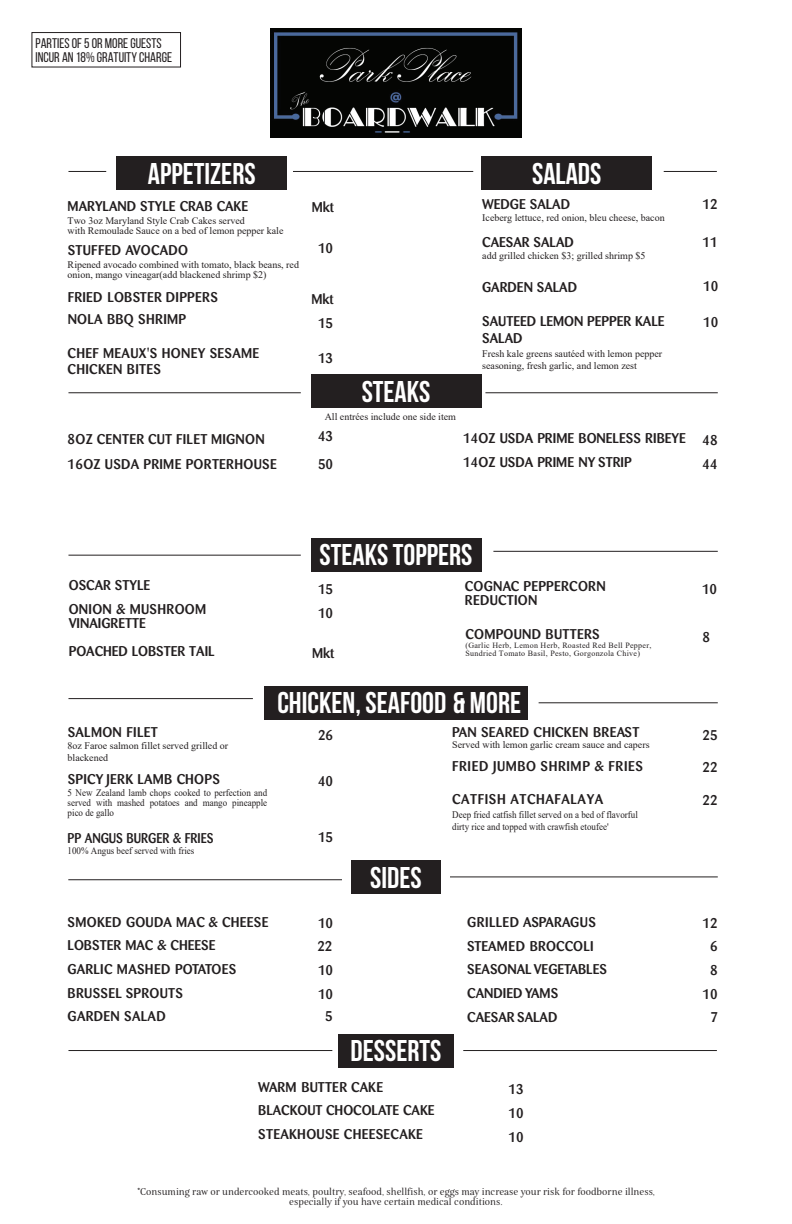
<style>
.page{position:relative;width:792px;height:1224px;background:#fff}
.page>*{position:absolute;margin:0;border:0;box-sizing:border-box;transform-origin:0 0}
.t1{font:700 30px "Bebas Neue";color:#fff}
.t2{font:500 14px/23.7px "Barmeno";letter-spacing:.02em;color:#231f20}
.t3{font:500 14px/23.6px "Barmeno";color:#231f20}
.t4{font:14px/14px "Bebas Neue";color:#231f20}
.t5{font:500 14px "Barmeno";letter-spacing:.04em;color:#231f20}
.t6{font:500 14px "Barmeno";color:#231f20;scale:.9 1}
.t7{font:10px/12px "Times New Roman";color:#231f20}
.t8{font:10px/10px "Times New Roman";color:#231f20;scale:.9 1}
.t9{font:10px/10px "Belda Nor Reg";color:#231f20;text-align:center}
.t10{font:10px "Times New Roman";color:#231f20;scale:.9 1}
.t11{font:8px/7.9px "Times New Roman";letter-spacing:.035em;color:#231f20}
.s1{font-style:inherit}
</style>
<div class="page">
<div style="left:117px;top:157px;width:170px;height:33px;background:#231f20"></div>
<div style="left:482px;top:157px;width:170px;height:33px;background:#231f20"></div>
<div style="left:311px;top:374px;width:170px;height:33px;background:#231f20"></div>
<div style="left:311px;top:538px;width:170px;height:34px;background:#231f20"></div>
<div style="left:264px;top:686px;width:264px;height:33px;background:#231f20"></div>
<div style="left:351px;top:860px;width:90px;height:34px;background:#231f20"></div>
<div style="left:338px;top:1034px;width:116px;height:33px;background:#231f20"></div>
<img style="left:270px;top:29px;width:252px;height:109px">
<div style="left:31px;top:32px;width:150px;height:36px;border:1px solid #231f20"></div>
<hr style="left:68px;top:392px;width:233px;height:1px;background:#231f20">
<hr style="left:485px;top:392px;width:233px;height:1px;background:#231f20">
<hr style="left:493px;top:551px;width:225px;height:1px;background:#231f20">
<hr style="left:68px;top:555px;width:233px;height:1px;background:#231f20">
<hr style="left:68px;top:698px;width:185px;height:1px;background:#231f20">
<hr style="left:539px;top:702px;width:179px;height:1px;background:#231f20">
<hr style="left:450px;top:876px;width:268px;height:1px;background:#231f20">
<hr style="left:68px;top:879px;width:274px;height:1px;background:#231f20">
<hr style="left:68px;top:1050px;width:264px;height:1px;background:#231f20">
<hr style="left:463px;top:1050px;width:254px;height:1px;background:#231f20">
<hr style="left:68px;top:171px;width:38px;height:1px;background:#231f20">
<hr style="left:293px;top:171px;width:180px;height:1px;background:#231f20">
<hr style="left:664px;top:171px;width:53px;height:1px;background:#231f20">
<h2 class="t4" style="left:36px;top:36px;width:138px">PARTIES OF 5 OR MORE GUESTS<br>INCUR AN 18% GRATUITY CHARGE</h2>
<h1 class="t1" style="left:148px;top:157px;width:109px">APPETIZERS</h1>
<h1 class="t1" style="left:532px;top:157px;width:71px">SALADS</h1>
<h2 class="t3" style="left:68px;top:195px;width:182px">MARYLAND STYLE CRAB CAKE</h2>
<p class="t7" style="left:68px;top:215px;width:217px;line-height:10.5px">Two 3oz Maryland Style Crab Cakes served<br>with Remoulade Sauce on a bed of lemon pepper kale</p>
<h2 class="t2" style="left:68px;top:239px;width:122px">STUFFED AVOCADO</h2>
<p class="t7" style="left:68px;top:259px;width:233px;line-height:10px">Ripened avocado combined with tomato, black beans, red onion, mango vineagar(add blackened shrimp $2<span class="s1">)</span></p>
<h2 class="t2" style="left:68px;top:286px;width:152px;line-height:21.9px">FRIED LOBSTER DIPPERS<br>NOLA BBQ SHRIMP</h2>
<h2 class="t2" style="left:68px;top:344px;width:193px;line-height:16.8px">CHEF MEAUX'S HONEY SESAME<br>CHICKEN BITES</h2>
<h2 class="t2" style="left:312px;top:195px;width:24px">Mkt</h2>
<h2 class="t2" style="left:318px;top:236px;width:17px">10</h2>
<h2 class="t2" style="left:312px;top:288px;width:24px">Mkt</h2>
<h2 class="t2" style="left:318px;top:312px;width:17px">15</h2>
<h2 class="t2" style="left:318px;top:346px;width:17px">13</h2>
<h1 class="t1" style="left:362px;top:375px;width:70px">STEAKS</h1>
<p class="t7" style="left:325px;top:410px;width:133px">All entrées include one side item</p>
<h2 class="t3" style="left:482px;top:192px;width:89px">WEDGE SALAD</h2>
<h2 class="t2" style="left:703px;top:192px;width:17px">12</h2>
<p class="t7" style="left:482px;top:212px;width:184px">Iceberg lettuce, red onion, bleu cheese, bacon</p>
<h2 class="t3" style="left:482px;top:230px;width:93px">CAESAR SALAD</h2>
<p class="t7" style="left:482px;top:249px;width:165px">add grilled chicken $3; grilled shrimp $5</p>
<h2 class="t3" style="left:482px;top:276px;width:96px">GARDEN SALAD</h2>
<h2 class="t3" style="left:482px;top:313px;width:184px;line-height:16.8px">SAUTEED LEMON PEPPER KALE<br>SALAD</h2>
<p class="t7" style="left:482px;top:347px;width:181px">Fresh kale greens sautéed with lemon pepper seasoning, fresh garlic, and lemon zest</p>
<h2 class="t2" style="left:703px;top:230px;width:17px">11</h2>
<h2 class="t2" style="left:703px;top:274px;width:17px">10</h2>
<h2 class="t2" style="left:703px;top:310px;width:17px">10</h2>
<h2 class="t2" style="left:318px;top:422px;width:17px;line-height:28.3px">43<br>50</h2>
<h2 class="t3" style="left:463px;top:426px;width:224px;line-height:24.2px">14OZ USDA PRIME BONELESS RIBEYE<br>14OZ USDA PRIME NY STRIP</h2>
<h2 class="t2" style="left:68px;top:427px;width:211px;line-height:24.2px">8OZ CENTER CUT FILET MIGNON<br>16OZ USDA PRIME PORTERHOUSE</h2>
<h2 class="t2" style="left:703px;top:428px;width:17px;line-height:24.3px">48<br>44</h2>
<h1 class="t1" style="left:320px;top:539px;width:154px">STEAKS TOPPERS</h1>
<h2 class="t3" style="left:69px;top:573px;width:83px">OSCAR STYLE</h2>
<h2 class="t2" style="left:318px;top:577px;width:17px">15</h2>
<h2 class="t2" style="left:69px;top:602px;width:139px;line-height:14px">ONION &amp; MUSHROOM<br>VINAIGRETTE</h2>
<h2 class="t3" style="left:69px;top:639px;width:147px">POACHED LOBSTER TAIL</h2>
<h2 class="t2" style="left:318px;top:602px;width:17px">10</h2>
<h2 class="t2" style="left:312px;top:641px;width:24px">Mkt</h2>
<h2 class="t2" style="left:465px;top:579px;width:142px;line-height:14px">COGNAC PEPPERCORN<br>REDUCTION</h2>
<h2 class="t2" style="left:465px;top:622px;width:136px">COMPOUND BUTTERS</h2>
<p class="t11" style="left:465px;top:641px;width:187px">(Garlic Herb, Lemon Herb, Roasted Red Bell Pepper,<br>Sundried Tomato Basil, Pesto, Gorgonzola Chive)</p>
<h1 class="t1" style="left:277px;top:687px;width:245px">CHICKEN, SEAFOOD &amp; MORE</h1>
<h2 class="t2" style="left:702px;top:577px;width:17px">10</h2>
<h2 class="t2" style="left:703px;top:625px;width:9px">8</h2>
<h2 class="t2" style="left:68px;top:720px;width:92px">SALMON FILET</h2>
<p class="t7" style="left:68px;top:739px;width:162px">8oz Faroe salmon fillet served grilled or blackened</p>
<h2 class="t2" style="left:68px;top:767px;width:154px">SPICY JERK LAMB CHOPS</h2>
<p class="t8" style="left:68px;top:787px;width:223px;text-align:justify">5 New Zealand lamb chops cooked to perfection and served with mashed potatoes and mango pineapple pico de gallo</p>
<h2 class="t6" style="left:68px;top:830px;width:164px">PP ANGUS BURGER &amp; FRIES</h2>
<p class="t10" style="left:68px;top:844px;width:142px">100% Angus beef served with fries</p>
<h2 class="t2" style="left:68px;top:910px;width:202px">SMOKED GOUDA MAC &amp; CHEESE<br>LOBSTER MAC &amp; CHEESE<br>GARLIC MASHED POTATOES<br>BRUSSEL SPROUTS<br>GARDEN SALAD</h2>
<h2 class="t2" style="left:318px;top:723px;width:17px">26</h2>
<h2 class="t2" style="left:318px;top:769px;width:17px">40</h2>
<h2 class="t2" style="left:318px;top:825px;width:17px">15</h2>
<h1 class="t1" style="left:370px;top:861px;width:53px">SIDES</h1>
<h2 class="t2" style="left:452px;top:720px;width:189px">PAN SEARED CHICKEN BREAST</h2>
<h2 class="t2" style="left:703px;top:723px;width:17px">25</h2>
<p class="t7" style="left:452px;top:738px;width:199px">Served with lemon garlic cream sauce and capers</p>
<h2 class="t5" style="left:452px;top:758px;width:192px">FRIED JUMBO SHRIMP &amp; FRIES</h2>
<h2 class="t5" style="left:452px;top:791px;width:153px">CATFISH ATCHAFALAYA</h2>
<p class="t8" style="left:452px;top:808px;width:208px;line-height:12px">Deep fried catfish fillet served on a bed of flavorful dirty rice and topped with crawfish etoufee'</p>
<h2 class="t2" style="left:703px;top:755px;width:17px">22</h2>
<h2 class="t2" style="left:703px;top:788px;width:17px">22</h2>
<h2 class="t3" style="left:467px;top:911px;width:141px">GRILLED ASPARAGUS<br>STEAMED BROCCOLI<br>SEASONAL VEGETABLES<br>CANDIED YAMS<br>CAESAR SALAD</h2>
<h2 class="t2" style="left:318px;top:911px;width:17px;text-align:justify">10<br>2 2<br>10</h2>
<h2 class="t2" style="left:703px;top:911px;width:17px;text-align:center">12<br>6<br>8</h2>
<h2 class="t2" style="left:318px;top:982px;width:17px">10</h2>
<h2 class="t2" style="left:703px;top:982px;width:17px">10</h2>
<h2 class="t2" style="left:325px;top:1005px;width:9px">5</h2>
<h2 class="t2" style="left:711px;top:1006px;width:9px">7</h2>
<h1 class="t1" style="left:351px;top:1034px;width:92px">DESSERTS</h1>
<h2 class="t3" style="left:258px;top:1075px;width:178px">WARM BUTTER CAKE<br>BLACKOUT CHOCOLATE CAKE<br>STEAKHOUSE CHEESECAKE</h2>
<h2 class="t2" style="left:509px;top:1078px;width:17px">13<br>10</h2>
<h2 class="t2" style="left:509px;top:1125px;width:17px">10</h2>
<p class="t9" style="left:137px;top:1186px;width:519px">*Consuming raw or undercooked meats, poultry, seafood, shellfish, or eggs may increase your risk for foodborne illness, especially if you have certain medical conditions.</p>
</div>
